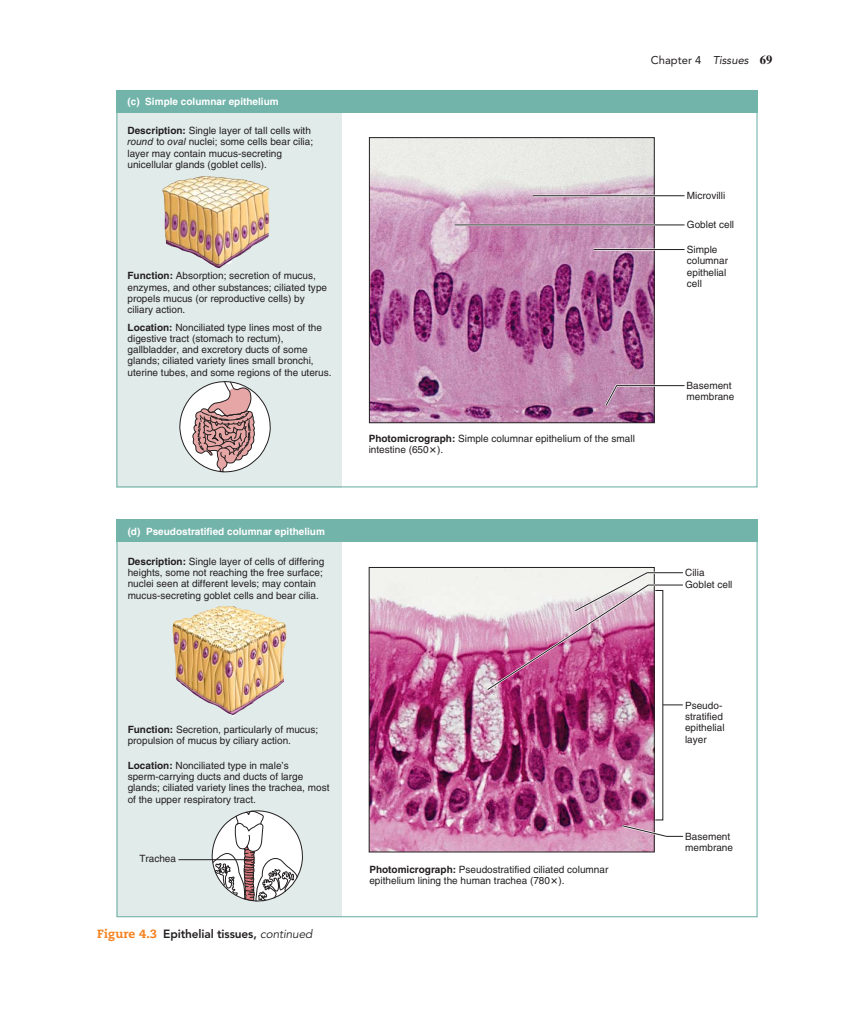
<style>
.page{position:relative;width:858px;height:1031px;background:#fff}
.page>*{position:absolute;margin:0;border:0;box-sizing:border-box;transform-origin:0 0}
.t1{font:800 11.88px "Avenir LT Std";letter-spacing:-.01em;color:#231f20}
.t2{font:11.25px "Avenir LT Std";color:#231f20}
.t3{font:10px/11.2px "Helvetica LT Std";color:#231f20}
.t4{font:700 10px "Helvetica LT Std";color:#fff}
.s1{font-weight:700}
.s2{font-style:italic}
.s3{font-family:"Times LT Std";font-weight:700;font-size:12.5px}
.s4{font-family:"Caecilia LT Std";color:#f5821f}
.s5{font-weight:400;font-style:italic}
</style>
<div class="page">
<div style="left:116px;top:90px;width:225px;height:397px;background:#e1ebe9"></div>
<div style="left:116px;top:90px;width:641px;height:22px;background:#73b4aa"></div>
<svg style="left:179px;top:381px;width:92px;height:92px"></svg>
<img style="left:162px;top:176px;width:107px;height:92px">
<img style="left:371px;top:139px;width:281px;height:282px">
<div style="left:369px;top:137px;width:285px;height:286px;border:1px solid #231f20"></div>
<hr style="left:533px;top:195px;width:151px;height:2px;background:#fff">
<hr style="left:533px;top:195px;width:151px;height:1px;background:#231f20">
<hr style="left:455px;top:224px;width:228px;height:2px;background:#fff">
<hr style="left:455px;top:224px;width:229px;height:1px;background:#231f20">
<hr style="left:594px;top:248px;width:90px;height:2px;background:#fff">
<hr style="left:594px;top:249px;width:90px;height:1px;background:#231f20">
<svg style="left:603px;top:383px;width:82px;height:25px"></svg>
<div style="left:116px;top:519px;width:225px;height:397px;background:#e1ebe9"></div>
<div style="left:116px;top:519px;width:642px;height:23px;background:#73b4aa"></div>
<svg style="left:211px;top:810px;width:92px;height:92px"></svg>
<img style="left:172px;top:606px;width:115px;height:109px">
<img style="left:371px;top:569px;width:281px;height:281px">
<div style="left:369px;top:567px;width:285px;height:285px;border:1px solid #231f20"></div>
<hr style="left:178px;top:859px;width:69px;height:1px;background:#231f20">
<svg style="left:663px;top:704px;width:20px;height:1px"></svg>
<svg style="left:485px;top:570px;width:198px;height:122px;background:#d49ebb"></svg>
<svg style="left:619px;top:823px;width:64px;height:15px"></svg>
<p class="t4" style="left:128px;top:98px;width:153px">(c) Simple columnar epithelium</p>
<p class="t3" style="left:128px;top:126px;width:187px"><span class="s1">Description:</span> Single layer of tall cells with <span class="s2">round</span> to <span class="s2">oval</span> nuclei; some cells bear cilia; layer may contain mucus-secreting unicellular glands (goblet cells).</p>
<p class="t3" style="left:128px;top:271px;width:201px"><span class="s1">Function:</span> Absorption; secretion of mucus, enzymes, and other substances; ciliated type propels mucus (or reproductive cells) by ciliary action.</p>
<p class="t3" style="left:128px;top:322px;width:205px"><span class="s1">Location:</span> Nonciliated type lines most of the digestive tract (stomach to rectum), gallbladder, and excretory ducts of some glands; ciliated variety lines small bronchi, uterine tubes, and some regions of the uterus.</p>
<p class="t4" style="left:128px;top:527px;width:199px">(d) Pseudostratified columnar epithelium</p>
<p class="t3" style="left:128px;top:557px;width:198px"><span class="s1">Description:</span> Single layer of cells of differing heights, some not reaching the free surface; nuclei seen at different levels; may contain mucus-secreting goblet cells and bear cilia.</p>
<p class="t2" style="left:651px;top:55px;width:123px">Chapter 4 <span class="s2">Tissues</span> <span class="s3">69</span></p>
<p class="t3" style="left:369px;top:434px;width:268px"><span class="s1">Photomicrograph:</span> Simple columnar epithelium of the small intestine (650 ).</p>
<p class="t3" style="left:687px;top:191px;width:40px">Microvilli</p>
<p class="t3" style="left:687px;top:220px;width:49px">Goblet cell</p>
<p class="t3" style="left:687px;top:245px;width:43px">Simple columnar epithelial cell</p>
<p class="t3" style="left:686px;top:381px;width:49px">Basement membrane</p>
<p class="t3" style="left:685px;top:568px;width:21px">Cilia</p>
<p class="t3" style="left:685px;top:580px;width:49px">Goblet cell</p>
<p class="t3" style="left:128px;top:725px;width:192px"><span class="s1">Function:</span> Secretion, particularly of mucus; propulsion of mucus by ciliary action.</p>
<p class="t3" style="left:128px;top:761px;width:203px"><span class="s1">Location:</span> Nonciliated type in male’s sperm-carrying ducts and ducts of large glands; ciliated variety lines the trachea, most of the upper respiratory tract.</p>
<p class="t3" style="left:139px;top:854px;width:38px">Trachea</p>
<p class="t1" style="left:97px;top:928px;width:217px"><span class="s4">Figure 4.3</span> Epithelial tissues, <span class="s5">continued</span></p>
<p class="t3" style="left:369px;top:864px;width:240px"><span class="s1">Photomicrograph:</span> Pseudostratified ciliated columnar epithelium lining the human trachea (780 ).</p>
<p class="t3" style="left:685px;top:700px;width:41px">Pseudo&shy;stratified epithelial layer</p>
<p class="t3" style="left:685px;top:831px;width:49px">Basement membrane</p>
</div>
